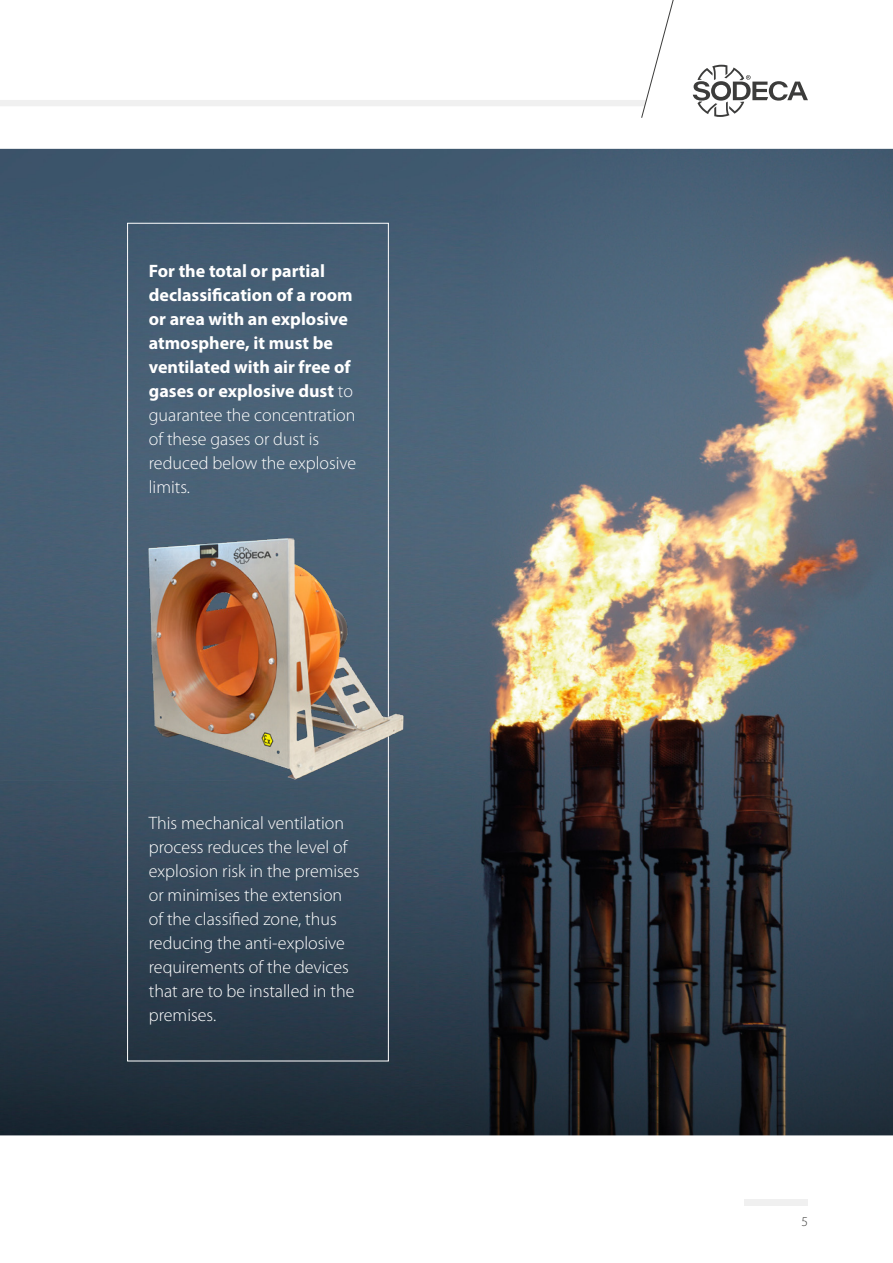
<style>
.page{position:relative;width:893px;height:1263px;background:#fff}
.page>*{position:absolute;margin:0;border:0;box-sizing:border-box;transform-origin:0 0}
.t1{font:300 18px/24px "Myriad Pro";color:#fff}
.t2{font:700 18px/24px "Myriad Pro";color:#fff}
.t3{font:300 13.5px "Myriad Pro";color:#3c3c3b}
.s1{font-weight:300}
</style>
<div class="page">
<div style="left:744px;top:1199px;width:64px;height:6px;background:#f0f0f0"></div>
<svg style="left:693px;top:65px;width:115px;height:52px"></svg>
<svg style="left:0;top:0;width:674px;height:118px"></svg>
<img style="left:0;top:149px;width:893px;height:986px">
<img style="left:133px;top:515px;width:286px;height:286px">
<p class="t2" style="left:149px;top:258px;width:209px">For the total or partial declassification of a room or area with an explosive atmosphere, it must be ventilated with air free of gases or explosive dust <span class="s1">to guarantee the concentration of these gases or dust is reduced below the explosive limits.</span></p>
<p class="t1" style="left:149px;top:811px;width:212px">This mechanical ventilation process reduces the level of explosion risk in the premises or minimises the extension of the classified zone, thus reducing the anti-explosive requirements of the devices that are to be installed in the premises.</p>
<p class="t3" style="left:801px;top:1214px;width:8px">5</p>
</div>
